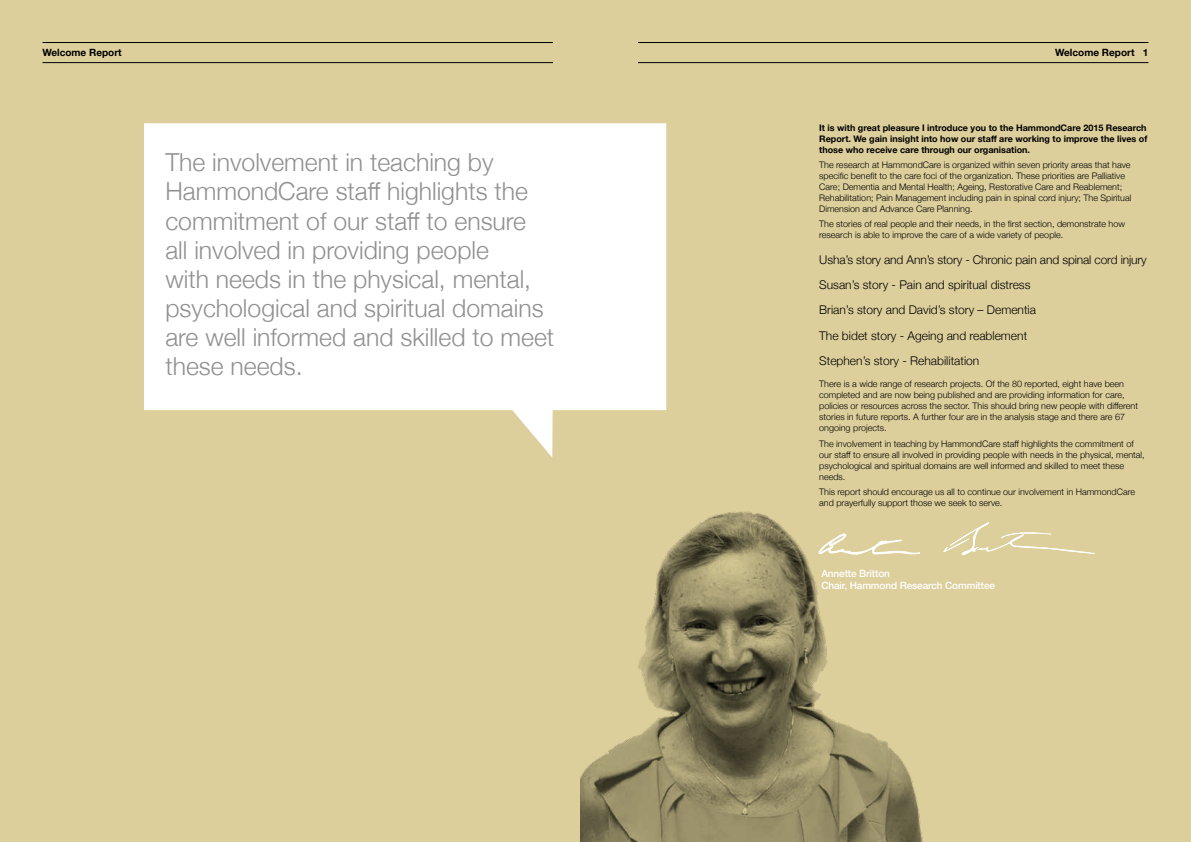
<style>
.page{position:relative;width:1191px;height:842px;background:#ddcf9c}
.page>*{position:absolute;margin:0;border:0;box-sizing:border-box;transform-origin:0 0}
.t1{font:300 24.8px/29.1px "Helvetica Neue";color:#909090}
.t2{font:300 12px/25.3px "Helvetica Neue";color:#000}
.t3{font:500 10px/12px "Helvetica Neue";letter-spacing:-.01em;color:#fff}
.t4{font:700 10px "Helvetica Neue";color:#000}
.t5{font:300 9px/11px "Helvetica Neue";color:#000}
.t6{font:700 9px/11px "Helvetica Neue";color:#000;text-align:justify}
</style>
<div class="page">
<hr style="left:43px;top:42px;width:510px;height:1px;background:#000">
<hr style="left:638px;top:42px;width:510px;height:1px;background:#000">
<hr style="left:43px;top:62px;width:510px;height:1px;background:#000">
<hr style="left:638px;top:62px;width:510px;height:1px;background:#000">
<svg style="left:144px;top:123px;width:522px;height:335px;background:#faf8f1"></svg>
<svg style="left:961px;top:522px;width:134px;height:33px"></svg>
<img style="left:580px;top:511px;width:381px;height:331px">
<p class="t4" style="left:43px;top:45px;width:81px">Welcome Report</p>
<p class="t4" style="left:1055px;top:45px;width:95px">Welcome Report 1</p>
<p class="t1" style="left:165px;top:146px;width:390px">The involvement in teaching by<br>HammondCare staff highlights the commitment of our staff to ensure all involved in providing people<br>with needs in the physical, mental, psychological and spiritual domains are well informed and skilled to meet these needs.</p>
<p class="t6" style="left:819px;top:122px;width:330px">It is with great pleasure I introduce you to the HammondCare 2015 Research Report. We gain insight into how our staff are working to improve the lives of those who receive care through our organisation.</p>
<p class="t5" style="left:819px;top:159px;width:313px">The research at HammondCare is organized within seven priority areas that have specific benefit to the care foci of the organization. These priorities are Palliative Care; Dementia and Mental Health; Ageing, Restorative Care and Reablement; Rehabilitation; Pain Management including pain in spinal cord injury; The Spiritual Dimension and Advance Care Planning.</p>
<p class="t5" style="left:819px;top:218px;width:307px">The stories of real people and their needs, in the first section, demonstrate how research is able to improve the care of a wide variety of people.</p>
<h2 class="t2" style="left:819px;top:246px;width:329px">Usha’s story and Ann’s story - Chronic pain and spinal cord injury Susan’s story - Pain and spiritual distress<br>Brian’s story and David’s story – Dementia<br>The bidet story - Ageing and reablement<br>Stephen’s story - Rehabilitation</h2>
<p class="t5" style="left:819px;top:378px;width:320px">There is a wide range of research projects. Of the 80 reported, eight have been completed and are now being published and are providing information for care, policies or resources across the sector. This should bring new people with different stories in future reports. A further four are in the analysis stage and there are 67 ongoing projects.</p>
<p class="t5" style="left:819px;top:437px;width:327px">The involvement in teaching by HammondCare staff highlights the commitment of our staff to ensure all involved in providing people with needs in the physical, mental, psychological and spiritual domains are well informed and skilled to meet these needs.</p>
<p class="t5" style="left:819px;top:485px;width:317px">This report should encourage us all to continue our involvement in HammondCare and prayerfully support those we seek to serve.</p>
<p class="t3" style="left:821px;top:566px;width:175px">Annette Britton<br>Chair, Hammond Research Committee</p>
</div>
